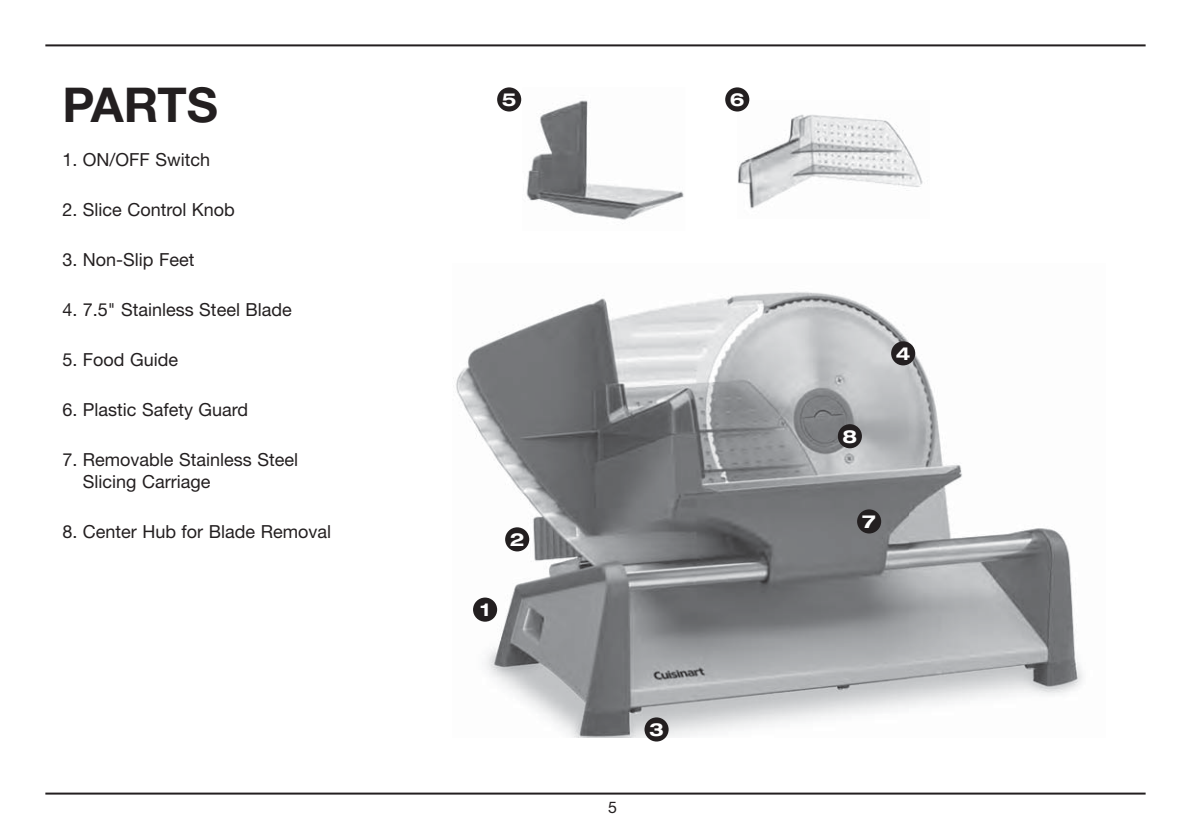
<style>
.page{position:relative;width:1191px;height:840px;background:#fff}
.page>*{position:absolute;margin:0;border:0;box-sizing:border-box;transform-origin:0 0}
.t1{font:700 48px "Helvetica Neue LT Std";letter-spacing:-.01em;color:#231f20}
.t2{font:18px/21.6px "Helvetica Neue LT Std";color:#231f20}
.t3{font:700 expanded 18px "Helvetica Neue LT Std";color:#fff}
.t4{font:16px "Helvetica Neue LT Std";color:#231f20}
</style>
<div class="page">
<img style="left:453px;top:291px;width:630px;height:446px">
<img style="left:526px;top:100px;width:158px;height:120px">
<img style="left:737px;top:100px;width:186px;height:109px">
<hr style="left:45px;top:44px;width:1100px;height:2px;background:#231f20">
<hr style="left:45px;top:792px;width:1100px;height:2px;background:#231f20">
<div style="left:505px;top:527px;width:24px;height:24px;background:#231f20;border-radius:50%"></div>
<div style="left:473px;top:597px;width:24px;height:24px;background:#231f20;border-radius:50%"></div>
<div style="left:644px;top:717px;width:24px;height:24px;background:#231f20;border-radius:50%"></div>
<div style="left:838px;top:424px;width:24px;height:24px;background:#231f20;border-radius:50%"></div>
<div style="left:891px;top:341px;width:24px;height:24px;background:#231f20;border-radius:50%"></div>
<div style="left:857px;top:509px;width:24px;height:24px;background:#231f20;border-radius:50%"></div>
<div style="left:497px;top:87px;width:24px;height:24px;background:#231f20;border-radius:50%"></div>
<div style="left:725px;top:87px;width:24px;height:24px;background:#231f20;border-radius:50%"></div>
<h1 class="t1" style="left:62px;top:87px;width:157px">PARTS</h1>
<p class="t2" style="left:62px;top:151px;width:149px">1. ON/OFF Switch</p>
<p class="t2" style="left:62px;top:201px;width:174px">2. Slice Control Knob</p>
<p class="t2" style="left:62px;top:251px;width:134px">3. Non-Slip Feet</p>
<p class="t2" style="left:62px;top:301px;width:231px">4. 7.5" Stainless Steel Blade</p>
<p class="t2" style="left:62px;top:351px;width:117px">5. Food Guide</p>
<p class="t2" style="left:62px;top:401px;width:187px">6. Plastic Safety Guard</p>
<p class="t2" style="left:83px;top:451px;width:217px;text-indent:-21px">7. Removable Stainless Steel<br>Slicing Carriage</p>
<p class="t2" style="left:62px;top:522px;width:270px">8. Center Hub for Blade Removal</p>
<p class="t3" style="left:502px;top:89px;width:16px">5</p>
<p class="t3" style="left:730px;top:89px;width:16px">6</p>
<p class="t3" style="left:510px;top:528px;width:16px">2</p>
<p class="t3" style="left:480px;top:599px;width:12px">1</p>
<p class="t4" style="left:608px;top:800px;width:10px">5</p>
<p class="t3" style="left:649px;top:718px;width:16px">3</p>
<p class="t3" style="left:842px;top:425px;width:16px">8</p>
<p class="t3" style="left:896px;top:343px;width:16px">4</p>
<p class="t3" style="left:862px;top:511px;width:15px">7</p>
</div>
